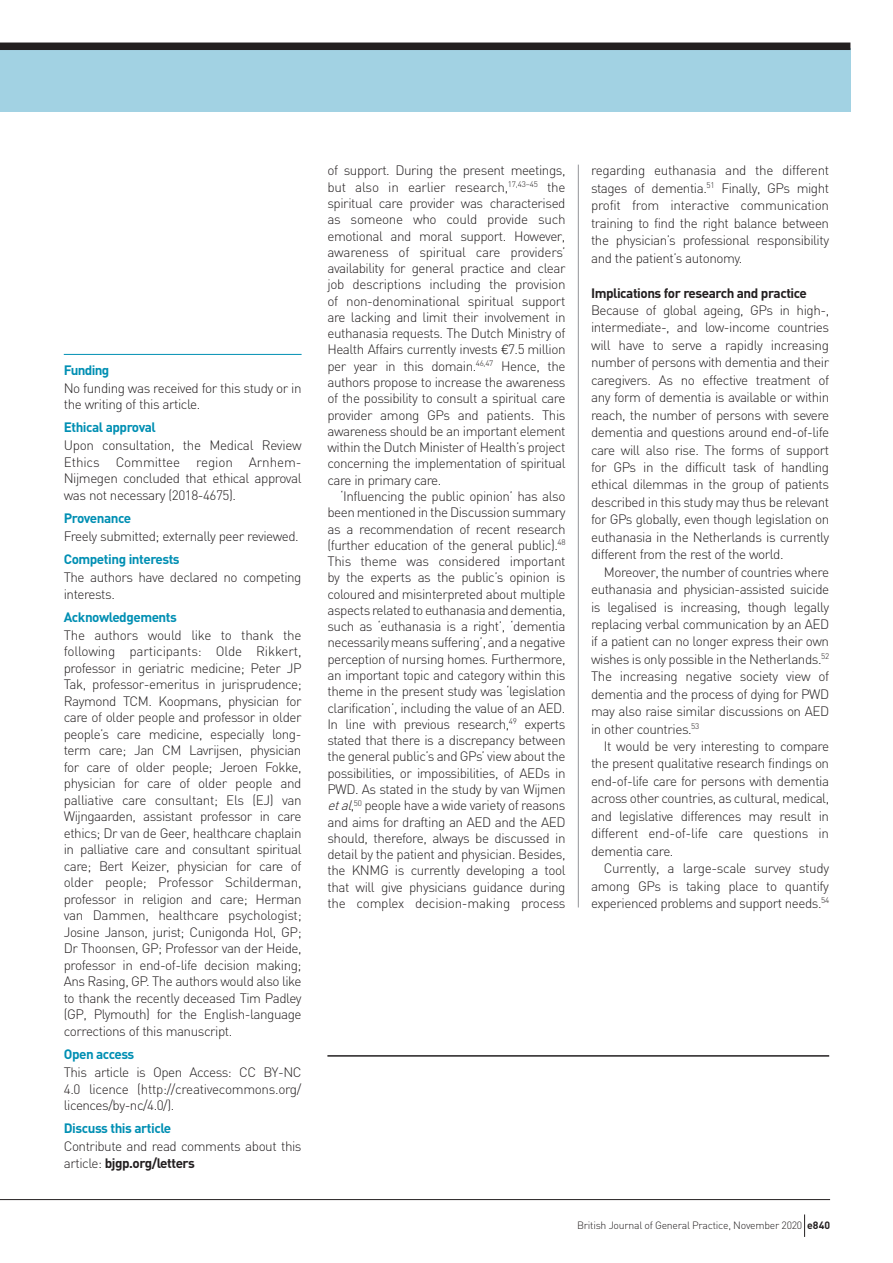
<style>
.page{position:relative;width:893px;height:1263px;background:#fff}
.page>*{position:absolute;margin:0;border:0;box-sizing:border-box;transform-origin:0 0}
.t1{font:300 13.5px/16.2px "DIN";letter-spacing:-.035em;color:#231f20;text-align:justify}
.t2{font:700 13.5px "DIN";letter-spacing:-.035em;color:#008fb3}
.t3{font:700 13.5px "DIN";letter-spacing:-.035em;color:#231f20}
.t4{font:300 10.5px "DIN";letter-spacing:-.025em;color:#231f20}
.s1{font-weight:700}
.s2{font-family:"Helvetica"}
.s3{font-style:italic}
</style>
<div class="page">
<div style="left:0;top:48px;width:850px;height:64px;background:#a2d2e3"></div>
<div style="left:0;top:43px;width:850px;height:7px;background:#231f20"></div>
<hr style="left:578px;top:165px;width:1px;height:742px;background:#939598">
<hr style="left:64px;top:354px;width:238px;height:1px;background:#008fb3">
<hr style="left:327px;top:1055px;width:502px;height:2px;background:#231f20">
<hr style="left:0;top:1199px;width:830px;height:1px;background:#231f20">
<svg style="left:804px;top:1214px;width:1px;height:23px"></svg>
<p class="t2" style="left:64px;top:361px;width:47px">Funding</p>
<p class="t1" style="left:64px;top:379px;width:239px">No funding was received for this study or in the writing of this article.</p>
<p class="t2" style="left:64px;top:419px;width:94px">Ethical approval</p>
<p class="t1" style="left:64px;top:437px;width:239px">Upon consultation, the Medical Review Ethics Committee region Arnhem-Nijmegen concluded that ethical approval was not necessary (2018-4675).</p>
<p class="t2" style="left:64px;top:509px;width:69px">Provenance</p>
<p class="t1" style="left:64px;top:528px;width:237px">Freely submitted; externally peer reviewed.</p>
<p class="t2" style="left:64px;top:551px;width:117px">Competing interests</p>
<p class="t1" style="left:64px;top:569px;width:239px">The authors have declared no competing interests.</p>
<p class="t2" style="left:64px;top:608px;width:115px">Acknowledgements</p>
<p class="t1" style="left:64px;top:627px;width:239px">The authors would like to thank the following participants: Olde Rikkert, professor in geriatric medicine; Peter JP Tak, professor-emeritus in jurisprudence; Raymond TCM. Koopmans, physician for care of older people and professor in older people’s care medicine, especially long&shy;term care; Jan CM Lavrijsen, physician for care of older people; Jeroen Fokke, physician for care of older people and palliative care consultant; Els (EJ) van Wijngaarden, assistant professor in care ethics; Dr van de Geer, healthcare chaplain in palliative care and consultant spiritual care; Bert Keizer, physician for care of older people; Professor Schilderman, professor in religion and care; Herman van Dammen, healthcare psychologist; Josine Janson, jurist; Cunigonda Hol, GP; Dr Thoonsen, GP; Professor van der Heide, professor in end-of-life decision making; Ans Rasing, GP. The authors would also like to thank the recently deceased Tim Padley (GP, Plymouth) for the English-language corrections of this manuscript.</p>
<p class="t2" style="left:64px;top:1045px;width:72px">Open access</p>
<p class="t1" style="left:64px;top:1064px;width:239px">This article is Open Access: CC BY-NC 4.0 licence (http://creativecommons.org/ licences/by-nc/4.0/).</p>
<p class="t2" style="left:64px;top:1120px;width:109px">Discuss this article</p>
<p class="t1" style="left:64px;top:1138px;width:239px">Contribute and read comments about this article: <span class="s1">bjgp.org/letters</span></p>
<p class="t1" style="left:327px;top:162px;width:240px">of support. During the present meetings, but also in earlier research,<sup>17,43–45</sup> the spiritual care provider was characterised as someone who could provide such emotional and moral support. However, awareness of spiritual care providers’ availability for general practice and clear job descriptions including the provision of non-denominational spiritual support are lacking and limit their involvement in euthanasia requests. The Dutch Ministry of Health Affairs currently invests <span class="s2">€</span>7.5 million per year in this domain.<sup>46,47</sup> Hence, the authors propose to increase the awareness of the possibility to consult a spiritual care provider among GPs and patients<span class="s3">.</span> This awareness should be an important element within the Dutch Minister of Health’s project concerning the implementation of spiritual care in primary care.</p>
<p class="t1" style="left:327px;top:488px;width:240px;text-indent:13px">‘Influencing the public opinion’ has also been mentioned in the Discussion summary as a recommendation of recent research (further education of the general public).<sup>48<br></sup>This theme was considered important by the experts as the public’s opinion is coloured and misinterpreted about multiple aspects related to euthanasia and dementia, such as ‘euthanasia is a right’, ‘dementia necessarily means suffering’, and a negative perception of nursing homes. Furthermore, an important topic and category within this theme in the present study was ‘legislation clarification’, including the value of an AED.<br>In line with previous research,<sup>49</sup> experts stated that there is a discrepancy between the general public’s and GPs’ view about the possibilities, or impossibilities, of AEDs in PWD. As stated in the study by van Wijmen <span class="s3">etal</span>,<sup>50</sup> people have a wide variety of reasons and aims for drafting an AED and the AED should, therefore, always be discussed in detail by the patient and physician. Besides, the KNMG is currently developing a tool that will give physicians guidance during the complex decision-making process</p>
<p class="t1" style="left:591px;top:162px;width:240px;line-height:17.4px">regarding euthanasia and the different stages of dementia.<sup>51</sup> Finally, GPs might profit from interactive communication training to find the right balance between the physician’s professional responsibility and the patient’s autonomy.</p>
<p class="t3" style="left:591px;top:284px;width:217px">Implications for research and practice</p>
<p class="t1" style="left:591px;top:301px;width:240px;line-height:17.4px">Because of global ageing, GPs in high-, intermediate-, and low-income countries will have to serve a rapidly increasing number of persons with dementia and their caregivers. As no effective treatment of any form of dementia is available or within reach, the number of persons with severe dementia and questions around end-of-life care will also rise. The forms of support for GPs in the difficult task of handling ethical dilemmas in the group of patients described in this study may thus be relevant for GPs globally, even though legislation on euthanasia in the Netherlands is currently different from the rest of the world.</p>
<p class="t1" style="left:591px;top:563px;width:240px;line-height:17.4px;text-indent:13px">Moreover, the number of countries where euthanasia and physician-assisted suicide is legalised is increasing, though legally replacing verbal communication by an AED if a patient can no longer express their own wishes is only possible in the Netherlands.<sup>52<br></sup>The increasing negative society view of dementia and the process of dying for PWD may also raise similar discussions on AED in other countries.<sup>53</sup></p>
<p class="t1" style="left:591px;top:737px;width:240px;line-height:17.4px;text-indent:13px">It would be very interesting to compare the present qualitative research findings on end-of-life care for persons with dementia across other countries, as cultural, medical, and legislative differences may result in different end-of-life care questions in dementia care.</p>
<p class="t1" style="left:591px;top:859px;width:240px;line-height:17.4px;text-indent:13px">Currently, a large-scale survey study among GPs is taking place to quantify experienced problems and support needs.<sup>54</sup></p>
<p class="t4" style="left:577px;top:1219px;width:254px">British Journal of General Practice, November 2020 <span class="s1">e840</span></p>
</div>
